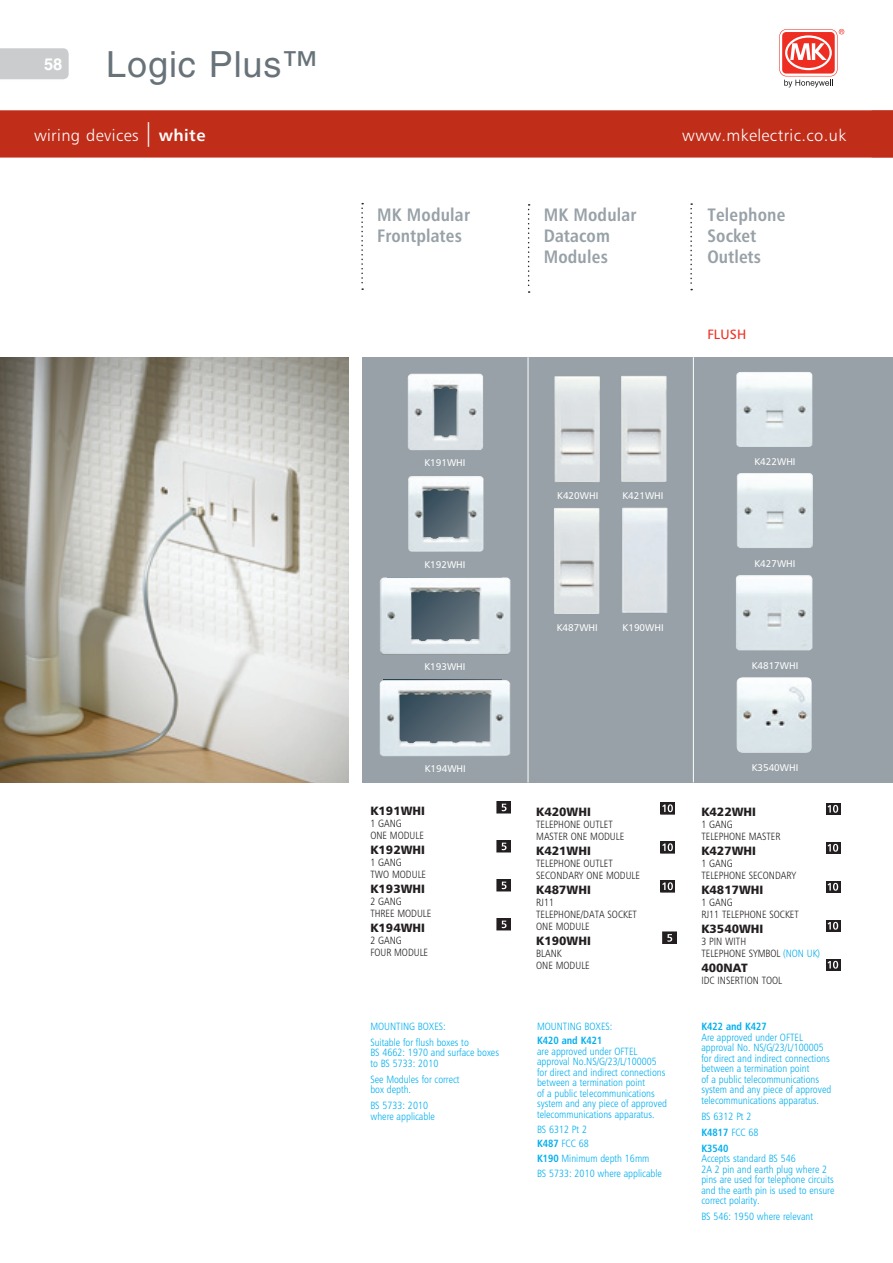
<style>
.page{position:relative;width:893px;height:1263px;background:#fff}
.page>*{position:absolute;margin:0;border:0;box-sizing:border-box;transform-origin:0 0}
.t1{font:36px "Helvetica LT Std";letter-spacing:.025em;color:#687379}
.t2{font:18px/21px "Humanist 777 BT Bold Condensed B";letter-spacing:.01em;color:#97a1a7}
.t3{font:16.5px "Humanist 777 BT Light B";letter-spacing:.025em;color:#fff}
.t4{font:300 16.5px "Helvetica LT Std";letter-spacing:.025em;color:#fff}
.t5{font:13.5px "Humanist 777 BT Roman B";letter-spacing:.01em;color:#ee2e22}
.t6{font:12px "Humanist 777 BT Black B";color:#231f20}
.t7{font:10.5px/10.5px "Humanist 777 BT Light Condensed B";color:#00aeef}
.t8{font:10.5px/12px "Humanist 777 BT Light Condensed B";color:#231f20}
.t9{font:10.5px/16px "Humanist 777 BT Bold Condensed B";color:#00aeef}
.t10{font:9.75px "Humanist 777 BT Roman B";color:#fff}
.s1{font-family:"Humanist 777 BT Roman B";font-size:24.75px}
.s2{font-family:"Humanist 777 BT Bold B"}
.s3{font-family:"Humanist 777 BT Light B";font-weight:400}
.s4{font-weight:400;font-size:24.75px}
.s5{color:#00aeef}
.s6{font-family:"Humanist 777 BT Bold Condensed B"}
.s7{font-family:"Humanist 777 BT Light Condensed B"}
</style>
<div class="page">
<svg style="left:0;top:48px;width:69px;height:32px;background:#cdcecf"></svg>
<svg style="left:779px;top:29px;width:65px;height:58px"></svg>
<div style="left:362px;top:357px;width:531px;height:425px;background:#97a1a7"></div>
<svg style="left:826px;top:803px;width:16px;height:13px"></svg>
<svg style="left:827px;top:805px;width:11px;height:8px"></svg>
<svg style="left:826px;top:842px;width:16px;height:13px"></svg>
<svg style="left:827px;top:844px;width:11px;height:8px"></svg>
<svg style="left:826px;top:881px;width:16px;height:13px"></svg>
<svg style="left:827px;top:883px;width:11px;height:8px"></svg>
<svg style="left:826px;top:920px;width:16px;height:13px"></svg>
<svg style="left:827px;top:922px;width:11px;height:8px"></svg>
<svg style="left:826px;top:959px;width:16px;height:13px"></svg>
<svg style="left:827px;top:961px;width:11px;height:8px"></svg>
<svg style="left:690px;top:203px;width:2px;height:87px"></svg>
<hr style="left:528px;top:357px;width:1px;height:425px;background:#fff">
<hr style="left:693px;top:357px;width:1px;height:425px;background:#fff">
<img style="left:736px;top:372px;width:76px;height:75px">
<img style="left:737px;top:473px;width:76px;height:75px">
<img style="left:736px;top:575px;width:77px;height:75px">
<img style="left:736px;top:677px;width:76px;height:76px">
<svg style="left:660px;top:802px;width:15px;height:13px"></svg>
<div style="left:661px;top:802px;width:14px;height:12px;border:1px solid #231f20"></div>
<svg style="left:662px;top:804px;width:11px;height:8px"></svg>
<svg style="left:660px;top:841px;width:15px;height:13px"></svg>
<div style="left:661px;top:841px;width:14px;height:12px;border:1px solid #231f20"></div>
<svg style="left:662px;top:843px;width:11px;height:8px"></svg>
<svg style="left:660px;top:880px;width:15px;height:13px"></svg>
<div style="left:661px;top:880px;width:14px;height:12px;border:1px solid #231f20"></div>
<svg style="left:662px;top:882px;width:11px;height:8px"></svg>
<svg style="left:662px;top:931px;width:14px;height:13px"></svg>
<div style="left:663px;top:932px;width:13px;height:11px;background:#231f20"></div>
<svg style="left:667px;top:934px;width:5px;height:8px"></svg>
<img style="left:554px;top:376px;width:46px;height:106px">
<img style="left:554px;top:508px;width:46px;height:106px">
<img style="left:621px;top:376px;width:46px;height:106px">
<img style="left:622px;top:508px;width:46px;height:105px">
<svg style="left:528px;top:204px;width:2px;height:89px"></svg>
<svg style="left:361px;top:203px;width:2px;height:87px"></svg>
<div style="left:495px;top:801px;width:16px;height:13px;background:#848282"></div>
<svg style="left:499px;top:803px;width:10px;height:8px"></svg>
<div style="left:497px;top:801px;width:14px;height:12px;border:1px solid #231f20"></div>
<svg style="left:502px;top:804px;width:4px;height:7px"></svg>
<div style="left:495px;top:840px;width:16px;height:13px;background:#848282"></div>
<svg style="left:499px;top:842px;width:10px;height:8px"></svg>
<div style="left:497px;top:840px;width:14px;height:12px;border:1px solid #231f20"></div>
<svg style="left:502px;top:843px;width:4px;height:7px"></svg>
<div style="left:495px;top:879px;width:16px;height:13px;background:#848282"></div>
<svg style="left:499px;top:881px;width:10px;height:8px"></svg>
<div style="left:497px;top:879px;width:14px;height:12px;border:1px solid #231f20"></div>
<svg style="left:502px;top:882px;width:4px;height:7px"></svg>
<div style="left:495px;top:918px;width:16px;height:13px;background:#848282"></div>
<svg style="left:499px;top:920px;width:10px;height:8px"></svg>
<div style="left:497px;top:918px;width:14px;height:12px;border:1px solid #231f20"></div>
<svg style="left:502px;top:921px;width:4px;height:7px"></svg>
<img style="left:408px;top:476px;width:76px;height:76px">
<img style="left:407px;top:374px;width:76px;height:77px">
<img style="left:379px;top:577px;width:132px;height:78px">
<img style="left:379px;top:680px;width:132px;height:77px">
<img style="left:0;top:357px;width:349px;height:425px">
<div style="left:0;top:111px;width:893px;height:46px;background:#c02d19"></div>
<h1 class="t1" style="left:44px;top:44px;width:276px"><sup>58</sup> Logic Plus™</h1>
<h3 class="t3" style="left:34px;top:125px;width:173px">wiring devices <span class="s1">|</span> <span class="s2">white</span></h3>
<h3 class="t3" style="left:682px;top:125px;width:165px">www.mkelectric.co.uk</h3>
<h3 class="t4" style="left:115px;top:124px;width:41px">ice<span class="s3">s</span> <span class="s4">|</span></h3>
<h3 class="t4" style="left:668px;top:124px;width:171px">w w.mkelectric. o.uk</h3>
<h2 class="t2" style="left:377px;top:204px;width:94px">MK Modular<br>Frontplates</h2>
<h2 class="t2" style="left:544px;top:204px;width:94px">MK Modular<br>Datacom<br>Modules</h2>
<h2 class="t2" style="left:707px;top:204px;width:80px">Telephone socket<br>Outlets</h2>
<p class="t5" style="left:707px;top:326px;width:40px">FLUSH</p>
<p class="t10" style="left:424px;top:456px;width:43px">K191WHI</p>
<p class="t10" style="left:755px;top:455px;width:43px">K422WHI</p>
<p class="t10" style="left:557px;top:490px;width:43px">K420WHI</p>
<p class="t10" style="left:622px;top:490px;width:43px">K421WHI</p>
<p class="t10" style="left:424px;top:558px;width:43px">K192WHI</p>
<p class="t10" style="left:754px;top:557px;width:43px">K427WHI</p>
<p class="t10" style="left:557px;top:621px;width:43px">K487WHI</p>
<p class="t10" style="left:623px;top:621px;width:43px">K190WHI</p>
<p class="t10" style="left:424px;top:660px;width:43px">K193WHI</p>
<p class="t10" style="left:752px;top:660px;width:48px">K4817WHI</p>
<p class="t10" style="left:425px;top:762px;width:43px">K194WHI</p>
<p class="t10" style="left:752px;top:762px;width:48px">K3540WHI</p>
<p class="t6" style="left:370px;top:803px;width:56px">K191WHI</p>
<p class="t8" style="left:370px;top:817px;width:55px">1 GAN G<br>one Module</p>
<p class="t6" style="left:370px;top:842px;width:56px">K192WHI</p>
<p class="t8" style="left:370px;top:856px;width:57px">1 GAN G<br>two Module</p>
<p class="t6" style="left:370px;top:881px;width:56px">K193WHI</p>
<p class="t8" style="left:370px;top:895px;width:63px">2 GAN G<br>THREE Module</p>
<p class="t6" style="left:370px;top:920px;width:56px">K194WHI</p>
<p class="t8" style="left:370px;top:934px;width:49px">2 GAN G<br>FOU R MODULE</p>
<p class="t6" style="left:536px;top:804px;width:56px">K420WHI</p>
<p class="t8" style="left:536px;top:818px;width:90px">Telephone outlet<br>Master one Module</p>
<p class="t6" style="left:536px;top:843px;width:56px">K421WHI</p>
<p class="t8" style="left:536px;top:857px;width:105px">Telephone outlet<br>Secondary one Module</p>
<p class="t6" style="left:536px;top:882px;width:56px">K487WHI</p>
<p class="t8" style="left:536px;top:896px;width:102px">RJ11<br>Teleph one/data socket one Module</p>
<p class="t6" style="left:536px;top:933px;width:56px">K190WHI</p>
<p class="t8" style="left:536px;top:947px;width:45px">blank one MODULE</p>
<p class="t6" style="left:701px;top:804px;width:56px">K422WHI</p>
<p class="t8" style="left:701px;top:818px;width:78px">1 gang<br>Telephone Master</p>
<p class="t6" style="left:701px;top:843px;width:56px">K427WHI</p>
<p class="t8" style="left:701px;top:857px;width:96px">1 gang<br>Telephone Secondary</p>
<p class="t6" style="left:701px;top:882px;width:64px">K4817WHI</p>
<p class="t8" style="left:701px;top:896px;width:94px">1 gang<br>RJ11 Telephone SOCKET</p>
<p class="t6" style="left:701px;top:921px;width:64px">K3540WHI</p>
<p class="t8" style="left:701px;top:935px;width:120px">3 pin with<br>Telephone symbol <span class="s5">(non uk)</span></p>
<p class="t6" style="left:701px;top:960px;width:48px">400NAT</p>
<p class="t8" style="left:701px;top:974px;width:45px">IDC INSERTION</p>
<p class="t8" style="left:762px;top:974px;width:7px">TOOL</p>
<p class="t7" style="left:370px;top:1018px;width:100px;line-height:16px;text-indent:39px">G BOXES:<br>Suitable for flush boxes to</p>
<p class="t7" style="left:370px;top:1047px;width:130px">BS 4662: 1970 and surface boxes to BS 5733: 2010</p>
<p class="t7" style="left:370px;top:1074px;width:91px">See M odules for correct box depth.</p>
<p class="t7" style="left:370px;top:1100px;width:66px">BS 5733: 2010 where applicable</p>
<p class="t7" style="left:370px;top:1021px;width:7px">MOUNTIN</p>
<p class="t7" style="left:537px;top:1021px;width:7px">MOUNTIN</p>
<p class="t7" style="left:576px;top:1021px;width:38px">G BOXES:</p>
<p class="t9" style="left:537px;top:1032px;width:67px">K420 and K421</p>
<p class="t7" style="left:537px;top:1046px;width:131px">are approved under OFTEL<br>approval N o.N S/G/23/L/100005 for direct and indirect connections between a termination point<br>of a public telecommunications system and any piece of approved telecommunications apparatus.</p>
<p class="t7" style="left:537px;top:1121px;width:127px;line-height:14.7px">BS 6312 Pt 2<br><span class="s6">K487</span> FCC 68<br><span class="s6">K190</span> Minimum depth 16mm<br>BS 5733: 2010 where applicable</p>
<p class="t9" style="left:701px;top:1018px;width:67px">K422 and K427</p>
<p class="t7" style="left:701px;top:1031px;width:131px">Are approved under OFTEL<br>approval N o. N S/G/23/L/100005 for direct and indirect connections between a termination point<br>of a public telecommunications system and any piece of approved telecommunications apparatus.</p>
<p class="t7" style="left:701px;top:1110px;width:52px">BS 6312 Pt 2</p>
<p class="t9" style="left:701px;top:1124px;width:59px">K4817 <span class="s7">FCC 68<br></span>K3540</p>
<p class="t7" style="left:701px;top:1153px;width:135px">Accepts standard BS 546<br>2A 2 pin and earth plug where 2 pins are used for telephone circuits and the earth pin is used to ensure correct polarity.</p>
<p class="t7" style="left:701px;top:1211px;width:113px">BS 546: 1950 where relevant</p>
</div>
